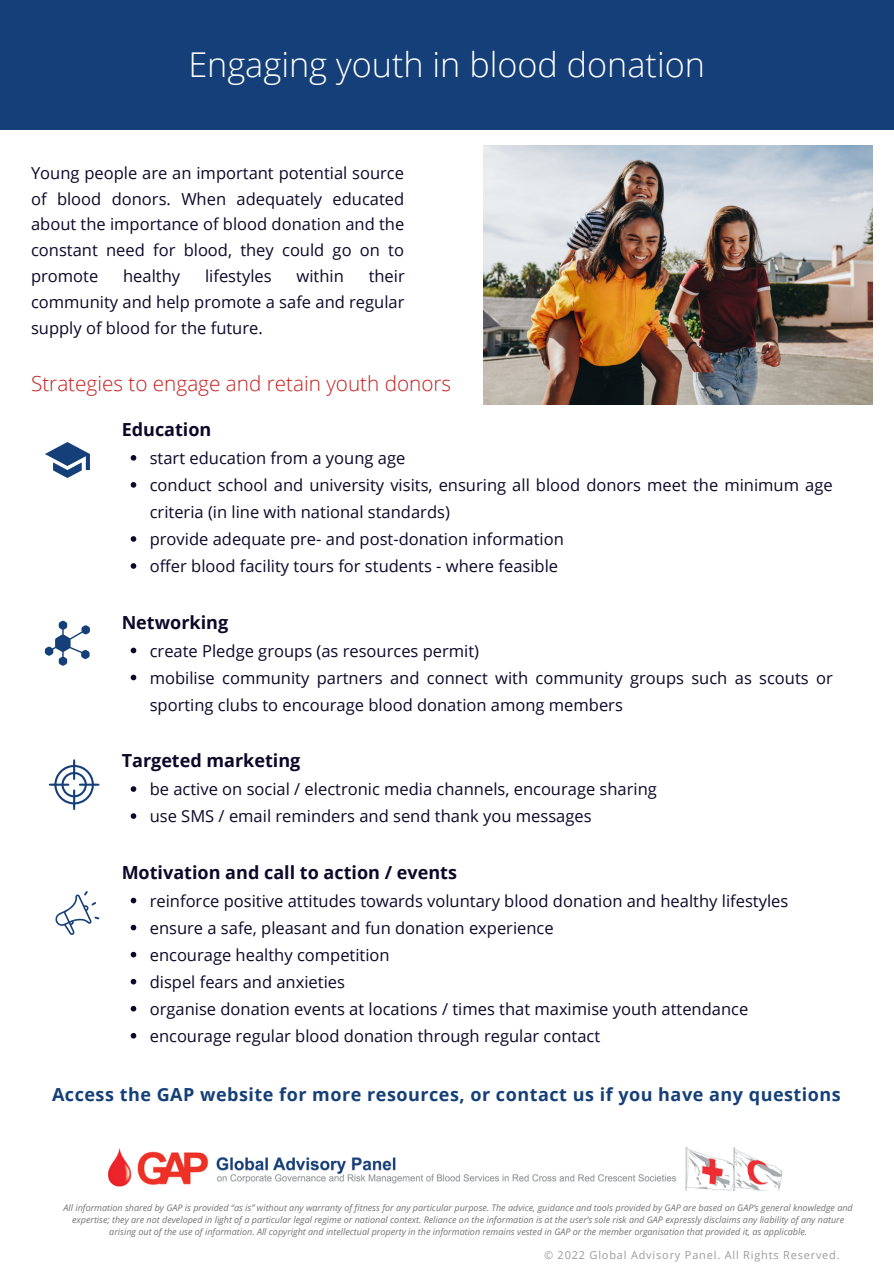
<style>
.page{position:relative;width:894px;height:1264px;background:#fff}
.page>*{position:absolute;margin:0;border:0;box-sizing:border-box;transform-origin:0 0}
.t1{font:300 34.2px "Open Sans";color:#fff}
.t2{font:300 20.7px "Open Sans";color:#c61d1d}
.t3{font:700 18px "Open Sans";color:#0d0829}
.t4{font:700 18px "Open Sans";letter-spacing:.03em;color:#153f78}
.t5{font:16.5px/27px "Open Sans";color:#0d0829}
.t6{font:10.95px "Open Sans";letter-spacing:.075em;color:#9b9b9b}
.t7{font:italic 9px/12px "Open Sans";color:#737373;text-align:center}
</style>
<div class="page">
<div style="left:0;top:0;width:893px;height:130px;background:#153f78"></div>
<img style="left:109px;top:1147px;width:674px;height:43px">
<svg style="left:131px;top:455px;width:5px;height:5px"></svg>
<svg style="left:131px;top:482px;width:5px;height:5px"></svg>
<svg style="left:131px;top:536px;width:5px;height:6px"></svg>
<svg style="left:131px;top:563px;width:5px;height:6px"></svg>
<svg style="left:131px;top:647px;width:5px;height:6px"></svg>
<svg style="left:131px;top:674px;width:5px;height:6px"></svg>
<svg style="left:131px;top:786px;width:5px;height:5px"></svg>
<svg style="left:131px;top:813px;width:5px;height:5px"></svg>
<svg style="left:131px;top:897px;width:5px;height:6px"></svg>
<svg style="left:131px;top:924px;width:5px;height:6px"></svg>
<svg style="left:131px;top:951px;width:5px;height:6px"></svg>
<svg style="left:131px;top:978px;width:5px;height:6px"></svg>
<svg style="left:131px;top:1005px;width:5px;height:6px"></svg>
<svg style="left:131px;top:1032px;width:5px;height:6px"></svg>
<img style="left:483px;top:145px;width:389px;height:259px">
<svg style="left:45px;top:442px;width:45px;height:36px"></svg>
<svg style="left:45px;top:620px;width:45px;height:45px"></svg>
<svg style="left:49px;top:759px;width:50px;height:51px"></svg>
<svg style="left:55px;top:891px;width:44px;height:44px"></svg>
<h1 class="t1" style="left:188px;top:40px;width:518px">Engaging youth in blood donation</h1>
<p class="t5" style="left:31px;top:159px;width:375px;line-height:26px;text-align:justify">Young people are an important potential source of blood donors. When adequately educated about the importance of blood donation and the constant need for blood, they could go on to promote</p>
<p class="t5" style="left:123px;top:262px;width:58px">healthy</p>
<p class="t5" style="left:205px;top:262px;width:68px">lifestyles</p>
<p class="t5" style="left:296px;top:262px;width:49px">within</p>
<p class="t5" style="left:31px;top:263px;width:375px;line-height:26px;text-align:justify;text-indent:337px">their community and help promote a safe and regular supply of blood for the future.</p>
<p class="t2" style="left:31px;top:369px;width:421px">Strategies to engage and retain youth donors</p>
<p class="t3" style="left:122px;top:416px;width:91px">Education</p>
<p class="t5" style="left:150px;top:444px;width:684px">start education from a young age<br>conduct school and university visits, ensuring all blood donors meet the minimum age criteria (in line with national standards)<br>provide adequate pre- and post-donation information<br>offer blood facility tours for students - where feasible</p>
<p class="t3" style="left:122px;top:609px;width:108px">Networking</p>
<p class="t5" style="left:150px;top:636px;width:684px">create Pledge groups (as resources permit)<br>mobilise community partners and connect with community groups such as scouts or sporting clubs to encourage blood donation among members</p>
<p class="t3" style="left:122px;top:747px;width:180px">Targeted marketing</p>
<p class="t5" style="left:150px;top:775px;width:508px">be active on social / electronic media channels, encourage sharing use SMS / email reminders and send thank you messages</p>
<p class="t3" style="left:122px;top:859px;width:337px">Motivation and call to action / events</p>
<p class="t5" style="left:150px;top:886px;width:640px">reinforce positive attitudes towards voluntary blood donation and healthy lifestyles ensure a safe, pleasant and fun donation experience<br>encourage healthy competition<br>dispel fears and anxieties<br>organise donation events at locations / times that maximise youth attendance encourage regular blood donation through regular contact</p>
<p class="t4" style="left:52px;top:1082px;width:790px">Access the GAP website for more resources, or contact us if you have any questions</p>
<p class="t7" style="left:63px;top:1201px;width:790px">All information shared by GAP is provided “as is” without any warranty of fitness for any particular purpose. The advice, guidance and tools provided by GAP are based on GAP’s general knowledge and expertise; they are not developed in light of a particular legal regime or national context. Reliance on the information is at the user’s sole risk and GAP expressly disclaims any liability of any nature arising out of the use of information. All copyright and intellectual property in the information remains vested in GAP or the member organisation that provided it, as applicable.</p>
<p class="t6" style="left:544px;top:1247px;width:297px">© 2022 Global Advisory Panel. All Rights Reserved.</p>
</div>
